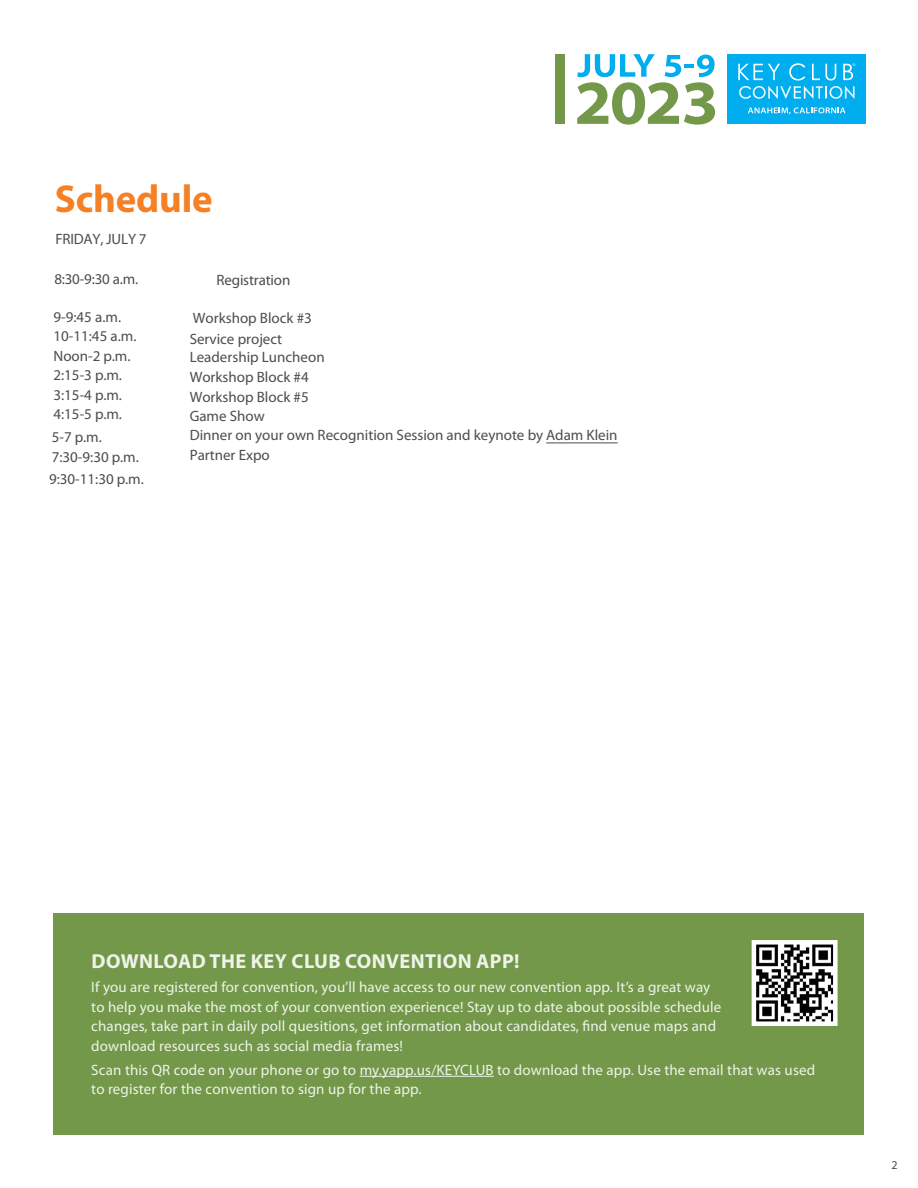
<style>
.page{position:relative;width:918px;height:1188px;background:#fff}
.page>*{position:absolute;margin:0;border:0;box-sizing:border-box;transform-origin:0 0}
.t1{font:700 39px "Myriad Pro";letter-spacing:-.005em;color:#f58025}
.t2{font:700 20.25px "Myriad Pro";letter-spacing:.02em;color:#fff}
.t3{font:15px/19.5px "Myriad Pro";letter-spacing:.01em;color:#fff}
.t4{font:15px/19.5px "Myriad Pro";color:#4d4d4f}
.t5{font:12px "Myriad Pro";color:#4d4d4f}
</style>
<div class="page">
<div style="left:555px;top:54px;width:9px;height:70px;background:#739849"></div>
<svg style="left:577px;top:54px;width:138px;height:71px"></svg>
<div style="left:728px;top:54px;width:138px;height:70px;background:#00aeef"></div>
<svg style="left:738px;top:63px;width:117px;height:36px"></svg>
<svg style="left:748px;top:107px;width:97px;height:7px"></svg>
<div style="left:54px;top:913px;width:810px;height:221px;background:#739849"></div>
<hr style="left:360px;top:1076px;width:134px;height:1px;background:#fff">
<svg style="left:751px;top:940px;width:87px;height:86px"></svg>
<hr style="left:546px;top:443px;width:72px;height:1px;background:#4d4d4f">
<h1 class="t1" style="left:55px;top:174px;width:160px">Schedule</h1>
<p class="t4" style="left:55px;top:229px;width:93px">FRIDAY, JULY 7</p>
<p class="t4" style="left:54px;top:307px;width:85px">9-9:45 a.m.<br>10-11:45 a.m.<br>Noon-2 p.m.<br>2:15-3 p.m.<br>3:15-4 p.m.<br>4:15-5 p.m.</p>
<p class="t4" style="left:52px;top:427px;width:89px">5-7 p.m.<br>7:30-9:30 p.m.</p>
<p class="t4" style="left:49px;top:469px;width:96px">9:30-11:30 p.m.</p>
<p class="t4" style="left:216px;top:270px;width:75px">Registration</p>
<p class="t4" style="left:190px;top:308px;width:429px">Workshop Block #3<br>Service project<br>Leadership Luncheon<br>Workshop Block #4<br>Workshop Block #5<br>Game Show<br>Dinner on your own Recognition Session and keynote by A dam Klein<br>Partner Expo</p>
<h2 class="t2" style="left:92px;top:948px;width:429px">DOWNLOAD THE KEY CLUB CONVENTION APP!</h2>
<p class="t3" style="left:91px;top:977px;width:632px">If you are registered for convention, you’ll have access to our new convention app. It’s a great way to help you make the most of your convention experience! Stay up to date about possible schedule changes, take part in daily poll quesitions, get information about candidates, find venue maps and download resources such as social media frames!</p>
<p class="t3" style="left:91px;top:1060px;width:725px">Scan this QR code on your phone or go to my.yapp.us/KEYCLUB to download the app. Use the email that was used to register for the convention to sign up for the app.</p>
<p class="t5" style="left:892px;top:1158px;width:8px">2</p>
</div>
